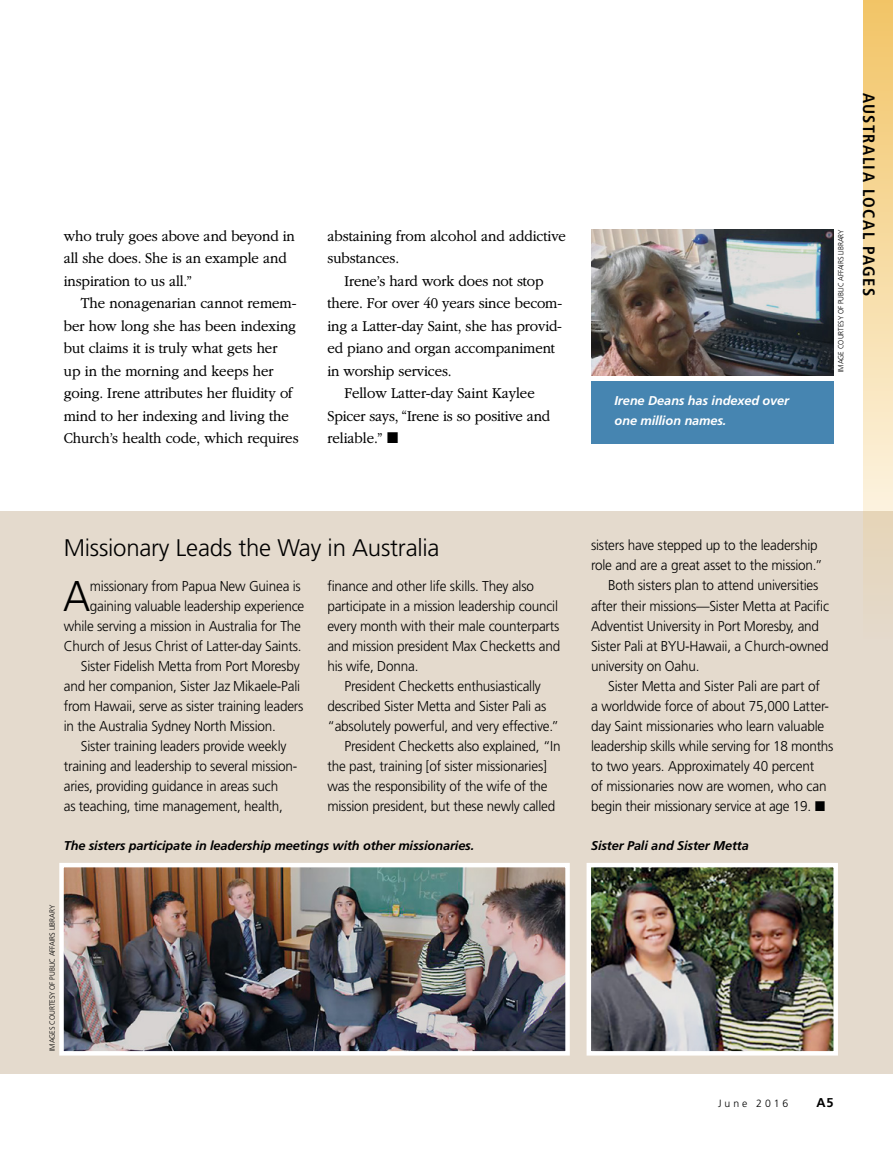
<style>
.page{position:relative;width:893px;height:1161px;background:#fff}
.page>*{position:absolute;margin:0;border:0;box-sizing:border-box;transform-origin:0 0}
.QUOTE_para_first_NEW{font:300 42.9px "Frutigerlds Lat";color:#000;scale:.95 1}
.TOPIC-1_title_NEWS_m{font:300 24px "Frutigerlds Lat";letter-spacing:-.01em;color:#000}
.Section_title__maste{font:700 condensed 16.5px "Frutigerlds Lat";letter-spacing:.085em;color:#000}
.ARTCL_para_NEWS{font:300 15.75px/22.5px "Garamondlds Lat Plus";letter-spacing:-.005em;color:#000;scale:.95 1}
.Quote_para_NEWS{font:300 14.25px/20.1px "Frutigerlds Lat";letter-spacing:-.015em;color:#000;scale:.95 1}
.QUOTE_para_first_NEW-2{font:300 14.25px/20.1px "Frutigerlds Lat";letter-spacing:-.015em;color:#000;text-align:right;scale:.95 1}
.FIGimg_CAP_para_NEWS{font:italic 700 12.75px "Frutigerlds Lat";letter-spacing:-.01em;color:#000}
.FIGimg_CAP_para_NEWS-2{font:italic 700 12.75px/20.2px "Frutigerlds Lat";letter-spacing:-.01em;color:#fff}
.t1{font:700 12.75px "Frutigerlds Lat";color:#000}
.t2{font:300 10.5px "Frutigerlds Lat";letter-spacing:.28em;color:#000}
.FIGimg-CRDT_para_FL{font:300 7.5px "Frutigerlds Lat";letter-spacing:-.01em;color:#000;scale:.95 1}
.FIGimg-CRDT_para_FR{font:300 7.5px "Frutigerlds Lat";letter-spacing:-.01em;color:#000;scale:.95 1}
</style>
<div class="page">
<div style="left:0;top:511px;width:893px;height:562px;background:#e4dacd"></div>
<div style="left:591px;top:381px;width:242px;height:62px;background:#4685b1"></div>
<img style="left:591px;top:230px;width:242px;height:146px">
<svg style="left:863px;top:0;width:30px;height:583px;background:#f4daa5"></svg>
<img style="left:64px;top:868px;width:501px;height:182px">
<div style="left:59px;top:863px;width:511px;height:192px;border:4px solid #fff"></div>
<img style="left:592px;top:868px;width:241px;height:182px">
<div style="left:587px;top:863px;width:251px;height:192px;border:4px solid #fff"></div>
<p class="ARTCL_para_NEWS" style="left:64px;top:224px;width:245px">who truly goes above and beyond in all she does. She is an example and inspiration to us all.”</p>
<p class="ARTCL_para_NEWS" style="left:64px;top:292px;width:249px;text-indent:17px">The nonagenarian cannot remem&shy;ber how long she has been indexing but claims it is truly what gets her<br>up in the morning and keeps her going. Irene attributes her fluidity of mind to her indexing and living the Church’s health code, which requires</p>
<p class="ARTCL_para_NEWS" style="left:327px;top:224px;width:253px">abstaining from alcohol and addictive substances.</p>
<p class="ARTCL_para_NEWS" style="left:327px;top:269px;width:249px;text-indent:17px">Irene’s hard work does not stop there. For over 40 years since becom&shy;ing a Latter-day Saint, she has provid&shy;ed piano and organ accompaniment in worship services.</p>
<p class="ARTCL_para_NEWS" style="left:327px;top:382px;width:236px;text-indent:17px">Fellow Latter-day Saint Kaylee<br>Spicer says, “Irene is so positive and reliable.” ◼</p>
<p class="FIGimg_CAP_para_NEWS-2" style="left:614px;top:390px;width:176px">Irene Deans has indexed over one million names.</p>
<p class="FIGimg-CRDT_para_FR" style="left:835px;top:372px;width:151px;rotate:-90deg">IMAGE COURTESY OF PUBLIC AFFAIRS LIBRARY</p>
<p class="Section_title__maste" style="left:881px;top:93px;width:205px;rotate:90deg">AUSTRALIA LOCAL PAGES</p>
<p class="TOPIC-1_title_NEWS_m" style="left:64px;top:530px;width:377px">Missionary Leads the Way in Australia</p>
<p class="QUOTE_para_first_NEW-2" style="left:64px;top:575px;width:255px">missionary from Papua New Guinea is gaining valuable leadership experience while serving a mission in Australia for The Church of Jesus Christ of Latter-day Saints.</p>
<p class="Quote_para_NEWS" style="left:64px;top:655px;width:254px;text-indent:17px">Sister Fidelish Metta from Port Moresby and her companion, Sister Jaz Mikaele-Pali from Hawaii, serve as sister training leaders in the Australia Sydney North Mission.</p>
<p class="Quote_para_NEWS" style="left:64px;top:736px;width:247px;text-indent:17px">Sister training leaders provide weekly training and leadership to several mission&shy;aries, providing guidance in areas such<br>as teaching, time management, health,</p>
<p class="QUOTE_para_first_NEW" style="left:63px;top:564px;width:30px">A</p>
<p class="Quote_para_NEWS" style="left:327px;top:575px;width:247px">finance and other life skills. They also participate in a mission leadership council every month with their male counterparts and mission president Max Checketts and his wife, Donna.</p>
<p class="Quote_para_NEWS" style="left:327px;top:676px;width:245px;text-indent:17px">President Checketts enthusiastically described Sister Metta and Sister Pali as “absolutely powerful, and very effective.”</p>
<p class="Quote_para_NEWS" style="left:327px;top:736px;width:247px;text-indent:17px">President Checketts also explained, “In the past, training [of sister missionaries] was the responsibility of the wife of the mission president, but these newly called</p>
<p class="Quote_para_NEWS" style="left:591px;top:535px;width:245px">sisters have stepped up to the leadership role and are a great asset to the mission.”</p>
<p class="Quote_para_NEWS" style="left:591px;top:575px;width:252px;text-indent:17px">Both sisters plan to attend universities after their missions—Sister Metta at Pacific Adventist University in Port Moresby, and Sister Pali at BYU-Hawaii, a Church-owned university on Oahu.</p>
<p class="Quote_para_NEWS" style="left:591px;top:675px;width:257px;text-indent:17px">Sister Metta and Sister Pali are part of<br>a worldwide force of about 75,000 Latter&shy;day Saint missionaries who learn valuable leadership skills while serving for 18 months to two years. Approximately 40 percent<br>of missionaries now are women, who can begin their missionary service at age 19. ◼</p>
<p class="FIGimg_CAP_para_NEWS" style="left:64px;top:836px;width:412px">The sisters participate in leadership meetings with other missionaries.</p>
<p class="FIGimg_CAP_para_NEWS" style="left:591px;top:836px;width:159px">Sister Pali and Sister Metta</p>
<p class="FIGimg-CRDT_para_FL" style="left:47px;top:1051px;width:155px;rotate:-90deg">IMAGES COURTESY OF PUBLIC AFFAIRS LIBRARY</p>
<p class="t2" style="left:718px;top:1095px;width:72px">June 2016</p>
<p class="t1" style="left:816px;top:1092px;width:18px">A5</p>
</div>
